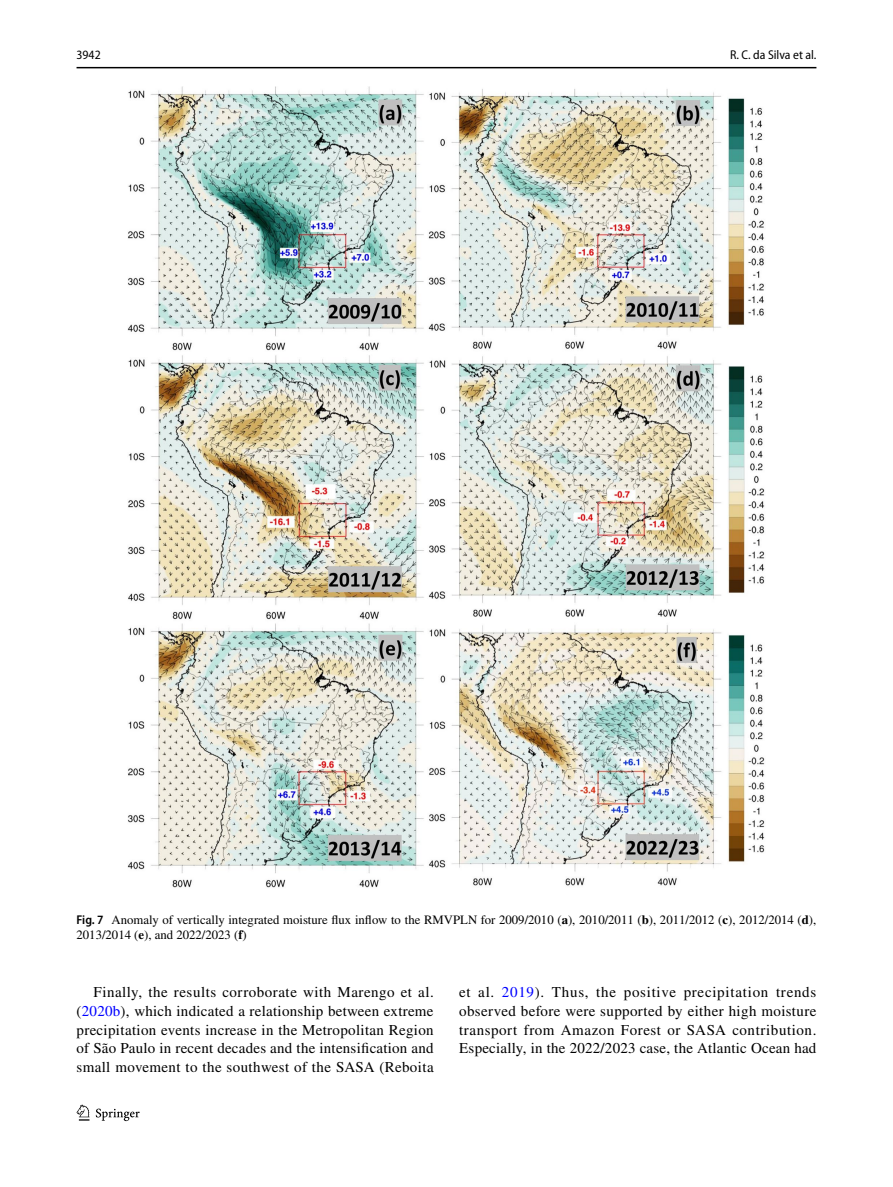
<style>
.page{position:relative;width:893px;height:1187px;background:#fff}
.page>*{position:absolute;margin:0;border:0;box-sizing:border-box;transform-origin:0 0}
.t1{font:15px/18.8px "STIX";letter-spacing:.015em;color:#000;text-align:justify}
.t2{font:12.75px/15px "STIX";color:#000}
.t3{font:semi-condensed 12.75px "Myriad Pro";color:#000}
.s1{font-family:"Myriad Pro";font-weight:600;font-stretch:semi-condensed}
.s2{font-weight:700}
.s3{color:#00f}
</style>
<div class="page">
<hr style="left:77px;top:67px;width:739px;height:1px;background:#000">
<svg style="left:77px;top:1104px;width:12px;height:16px"></svg>
<svg style="left:96px;top:1108px;width:44px;height:12px"></svg>
<img style="left:128px;top:87px;width:637px;height:801px">
<p class="t3" style="left:77px;top:48px;width:26px">3942</p>
<p class="t3" style="left:730px;top:48px;width:88px">R. C. da Silva et al.</p>
<p class="t2" style="left:77px;top:912px;width:741px"><span class="s1">Fig. 7</span> Anomaly of vertically integrated moisture flux inflow to the RMVPLN for 2009/2010 (<span class="s2">a</span>), 2010/2011 (<span class="s2">b</span>), 2011/2012 (<span class="s2">c</span>), 2012/2014 (<span class="s2">d</span>),<br>2013/2014 (<span class="s2">e</span>), and 2022/2023 (<span class="s2">f</span>)</p>
<p class="t1" style="left:77px;top:983px;width:359px;text-indent:17px">Finally, the results corroborate with Marengo et al. (<span class="s3">2020b</span>), which indicated a relationship between extreme precipitation events increase in the Metropolitan Region of São Paulo in recent decades and the intensification and small movement to the southwest of the SASA (Reboita</p>
<p class="t1" style="left:459px;top:983px;width:359px">et al. <span class="s3">2019</span>). Thus, the positive precipitation trends observed before were supported by either high moisture transport from Amazon Forest or SASA contribution.<br>Especially, in the 2022/2023 case, the Atlantic Ocean had</p>
</div>
